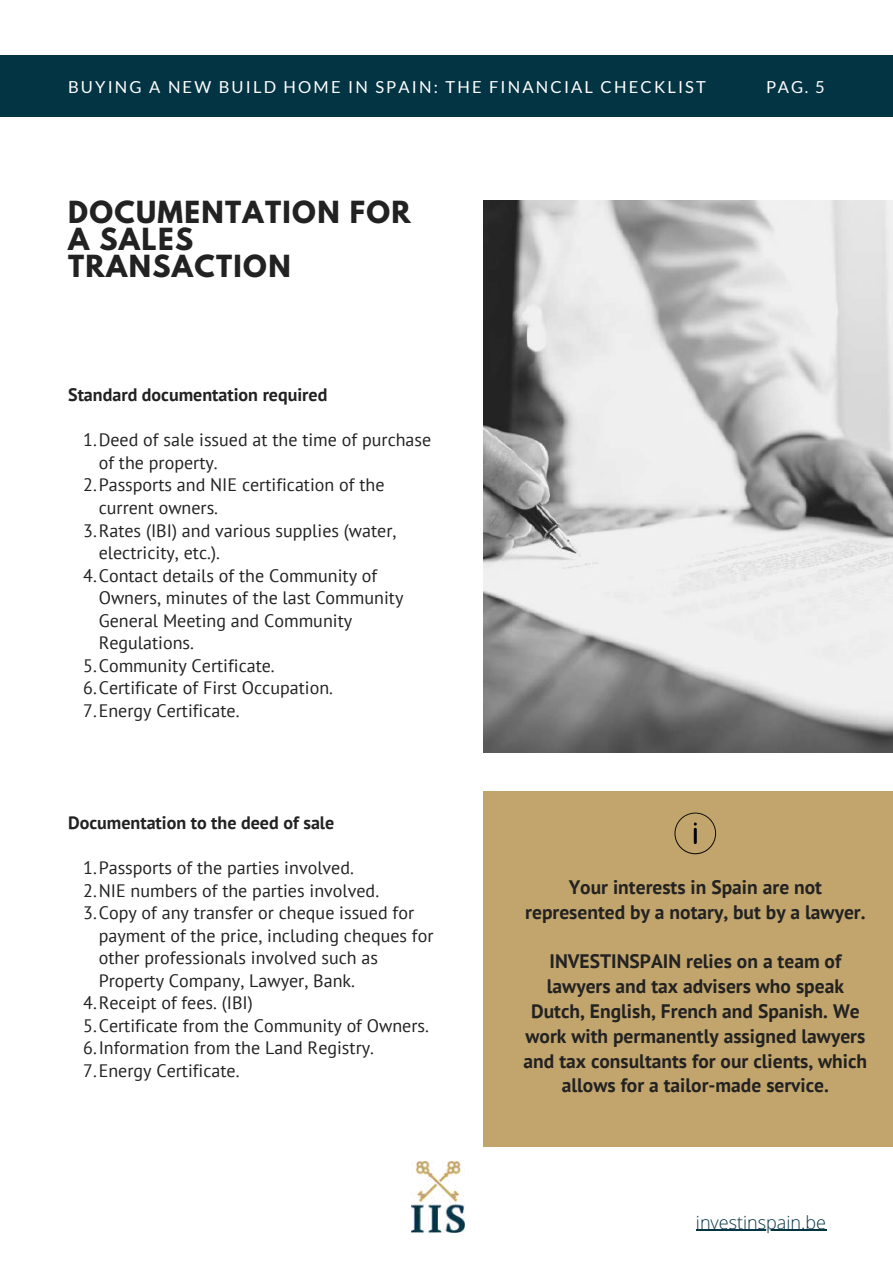
<style>
.page{position:relative;width:893px;height:1264px;background:#fff}
.page>*{position:absolute;margin:0;border:0;box-sizing:border-box;transform-origin:0 0}
.t1{font:700 27px/27px "League Spartan";letter-spacing:.05em;color:#222}
.t2{font:700 19.5px/24.8px "PT Sans";color:#222;text-align:center}
.t3{font:18px "PT Sans";color:#222}
.t4{font:700 18px "PT Sans";color:#222}
.t5{font:300 18px "Open Sans";color:#033444}
.t6{font:16.5px "Lato";letter-spacing:.13em;color:#fff}
</style>
<div class="page">
<div style="left:0;top:55px;width:892px;height:61px;background:#033444"></div>
<img style="left:483px;top:200px;width:409px;height:552px">
<div style="left:483px;top:791px;width:409px;height:356px;background:#c2a56c"></div>
<img style="left:411px;top:1161px;width:53px;height:71px">
<svg style="left:674px;top:812px;width:42px;height:42px"></svg>
<hr style="left:696px;top:1229px;width:130px;height:1px;background:#033444">
<p class="t6" style="left:68px;top:77px;width:639px">BUYING A NEW BUILD HOME IN SPAIN: THE FINANCIAL CHECKLIST</p>
<p class="t6" style="left:766px;top:76px;width:60px">PAG. 5</p>
<h1 class="t1" style="left:68px;top:202px;width:344px">DOCUMENTATION FOR<br>A SALES<br>TRANSACTION</h1>
<p class="t4" style="left:68px;top:383px;width:261px">Standard documentation required</p>
<p class="t3" style="left:83px;top:428px;width:349px">1.Deed of sale issued at the time of purchase</p>
<p class="t3" style="left:99px;top:450px;width:120px">of the property.</p>
<p class="t3" style="left:83px;top:473px;width:303px">2.Passports and NIE certification of the</p>
<p class="t3" style="left:99px;top:495px;width:121px">current owners.</p>
<p class="t3" style="left:83px;top:518px;width:315px">3.Rates (IBI) and various supplies (water,</p>
<p class="t3" style="left:99px;top:540px;width:123px">electricity, etc.).</p>
<p class="t3" style="left:83px;top:563px;width:295px">4.Contact details of the Community of</p>
<p class="t3" style="left:99px;top:585px;width:306px">Owners, minutes of the last Community</p>
<p class="t3" style="left:99px;top:608px;width:255px">General Meeting and Community</p>
<p class="t3" style="left:99px;top:630px;width:97px">Regulations.</p>
<p class="t3" style="left:83px;top:653px;width:193px">5.Community Certificate.</p>
<p class="t3" style="left:83px;top:675px;width:251px">6.Certificate of First Occupation.</p>
<p class="t3" style="left:83px;top:698px;width:158px">7.Energy Certificate.</p>
<p class="t4" style="left:68px;top:810px;width:268px">Documentation to the deed of sale</p>
<p class="t3" style="left:83px;top:855px;width:272px">1.Passports of the parties involved.</p>
<p class="t3" style="left:83px;top:878px;width:297px">2.NIE numbers of the parties involved.</p>
<p class="t3" style="left:83px;top:900px;width:332px">3.Copy of any transfer or cheque issued for</p>
<p class="t3" style="left:99px;top:923px;width:336px">payment of the price, including cheques for</p>
<p class="t3" style="left:99px;top:945px;width:281px">other professionals involved such as</p>
<p class="t3" style="left:99px;top:968px;width:258px">Property Company, Lawyer, Bank.</p>
<p class="t3" style="left:83px;top:990px;width:171px">4.Receipt of fees. (IBI)</p>
<p class="t3" style="left:83px;top:1013px;width:347px">5.Certificate from the Community of Owners.</p>
<p class="t3" style="left:83px;top:1035px;width:292px">6.Information from the Land Registry.</p>
<p class="t3" style="left:83px;top:1058px;width:158px">7.Energy Certificate.</p>
<p class="t2" style="left:525px;top:874px;width:342px">Your interests in Spain are not represented by a notary, but by a lawyer.</p>
<p class="t2" style="left:523px;top:948px;width:345px">INVESTINSPAIN relies on a team of lawyers and tax advisers who speak Dutch, English, French and Spanish. We work with permanently assigned lawyers and tax consultants for our clients, which allows for a tailor-made service.</p>
<p class="t5" style="left:696px;top:1209px;width:131px">investinspain.be</p>
</div>
